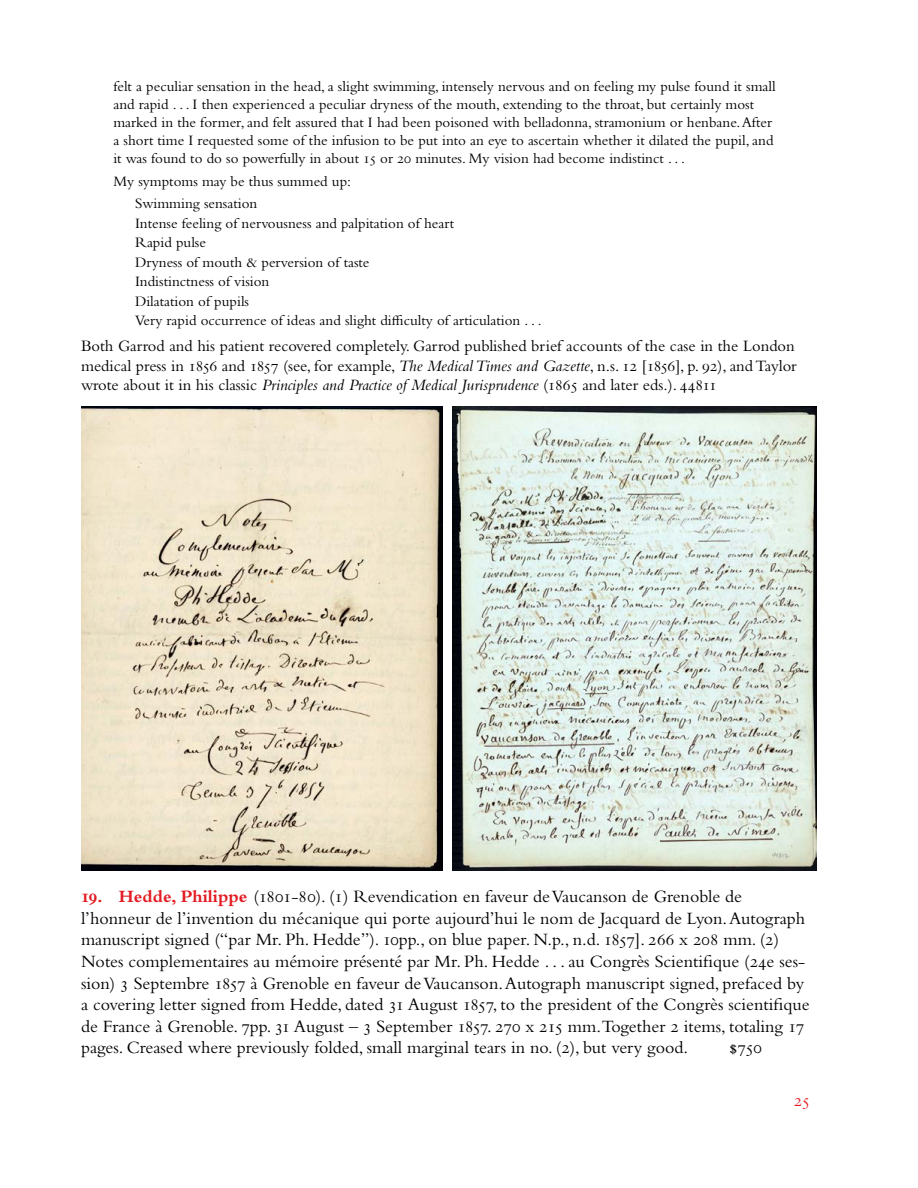
<style>
.page{position:relative;width:918px;height:1188px;background:#fff}
.page>*{position:absolute;margin:0;border:0;box-sizing:border-box;transform-origin:0 0}
.t1{font:18px/21.6px "Bembo Std";color:#000}
.t2{font:18px "Bembo Std";color:#e31b23}
.t3{font:16.5px/19.8px "Bembo Std";color:#000}
.t4{font:15px/19.5px "Bembo Std";color:#000}
.s1{font-style:italic}
.s2{font-weight:700;color:#e31b23}
</style>
<div class="page">
<img style="left:452px;top:407px;width:365px;height:463px">
<img style="left:81px;top:407px;width:361px;height:463px">
<p class="t4" style="left:113px;top:77px;width:664px;line-height:18px">felt a peculiar sensation in the head, a slight swimming, intensely nervous and on feeling my pulse found it small and rapid . . . I then experienced a peculiar dryness of the mouth, extending to the throat, but certainly most marked in the former, and felt assured that I had been poisoned with belladonna, stramonium or henbane. After a short time I requested some of the infusion to be put into an eye to ascertain whether it dilated the pupil, and it was found to do so powerfully in about 15 or 20 minutes. My vision had become indistinct . . .</p>
<p class="t4" style="left:135px;top:169px;width:218px;line-height:22.5px;text-indent:-22px">My symptoms may be thus summed up:<br>Swimming sensation</p>
<p class="t4" style="left:135px;top:213px;width:408px">Intense feeling of nervousness and palpitation of heart<br>Rapid pulse<br>Dryness of mouth &amp; perversion of taste<br>Indistinctness of vision<br>Dilatation of pupils<br>Very rapid occurrence of ideas and slight difficulty of articulation . . .</p>
<p class="t3" style="left:81px;top:336px;width:717px">Both Garrod and his patient recovered completely. Garrod published brief accounts of the case in the London medical press in 1856 and 1857 (see, for example, <span class="s1">The Medical Times and Gazette</span>, n.s. 12 [1856], p. 92), and Taylor wrote about it in his classic <span class="s1">Principles and Practice of Medical Jurisprudence</span> (1865 and later eds.). 44811</p>
<p class="t1" style="left:81px;top:886px;width:730px"><span class="s2">19. Hedde, Philippe</span> (1801-80). (1) Revendication en faveur de Vaucanson de Grenoble de l’honneur de l’invention du mécanique qui porte aujourd’hui le nom de Jacquard de Lyon. Autograph manuscript signed (“par Mr. Ph. Hedde”). 10pp., on blue paper. N.p., n.d. 1857]. 266 x 208 mm. (2)<br>Notes complementaires au mémoire présenté par Mr. Ph. Hedde . . . au Congrès Scientifique (24e ses&shy;sion) 3 Septembre 1857 à Grenoble en faveur de Vaucanson. Autograph manuscript signed, prefaced by a covering letter signed from Hedde, dated 31 August 1857, to the president of the Congrès scientifique de France à Grenoble. 7pp. 31 August – 3 September 1857. 270 x 215 mm.Together 2 items, totaling 17 pages. Creased where previously folded, small marginal tears in no. (2), but very good.</p>
<p class="t1" style="left:729px;top:1037px;width:35px">$750</p>
<p class="t2" style="left:794px;top:1090px;width:18px">25</p>
</div>
